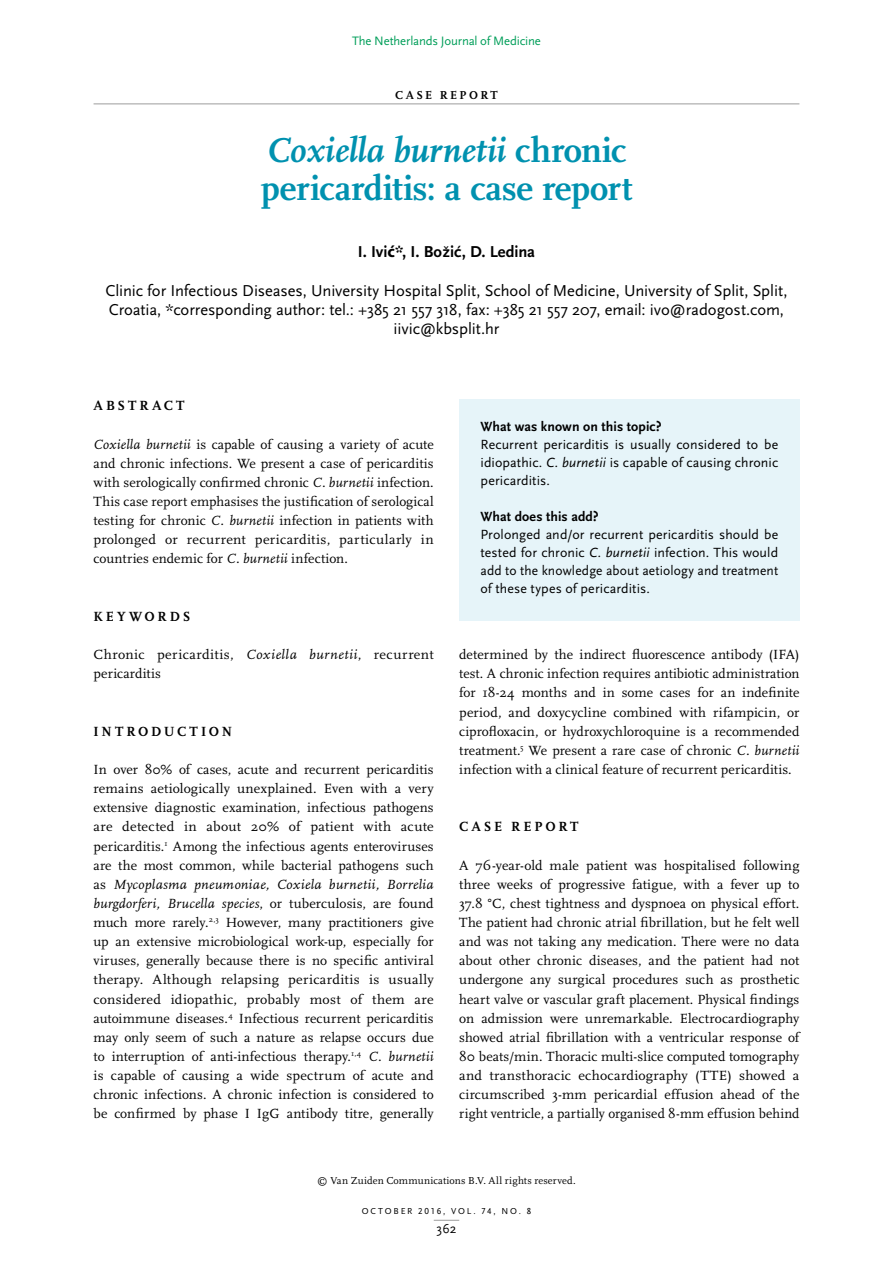
<style>
.page{position:relative;width:893px;height:1263px;background:#fff}
.page>*{position:absolute;margin:0;border:0;box-sizing:border-box;transform-origin:0 0}
.kop{font:700 36px/38.2px "Scala";letter-spacing:-.01em;color:#0091af}
.auteursinfo{font:16.5px/19.2px "Scala Sans";letter-spacing:-.005em;color:#000;text-align:center}
.auteurs{font:700 16.5px "Scala Sans";color:#000}
.brood{font:13.8px/19.2px "Scala";letter-spacing:.015em;color:#000;text-align:justify}
.kader_brood{font:13.8px/18px "Scala Sans";letter-spacing:.01em;color:#000;text-align:justify}
.kader_tussenkop{font:700 13.8px "Scala Sans";letter-spacing:.005em;color:#000}
.tussenkop_1{font:700 13.8px "Scala";letter-spacing:.205em;color:#000}
.tussenkop_1-2{font:700 13.8px "Scala";letter-spacing:.225em;color:#000}
.t1{font:13.5px "Scala Sans";color:#000}
.t2{font:12.75px "Scala Sans";letter-spacing:-.01em;color:#009e59}
.rubriek{font:700 12px "Scala";letter-spacing:.2em;color:#000}
.t3{font:10.5px "Scala";letter-spacing:.015em;color:#000}
.t4{font:9px "Scala Sans Caps";letter-spacing:.205em;color:#000}
.s1{font-family:"Scala OT";font-style:italic}
.s2{font-family:"Myriad Pro"}
.s3{font-style:italic}
</style>
<div class="page">
<svg style="left:434px;top:1220px;width:25px;height:1px"></svg>
<hr style="left:94px;top:104px;width:705px;height:1px;background:#9d9d9c">
<div style="left:459px;top:400px;width:340px;height:221px;background:#e6f4f9"></div>
<p class="t2" style="left:352px;top:34px;width:190px">The Netherlands Journal of Medicine</p>
<p class="rubriek" style="left:395px;top:88px;width:104px">CASE REPORT</p>
<p class="kop" style="left:260px;top:131px;width:373px"><span class="s1">Coxiella burnetii</span> chronic pericarditis: a case report</p>
<p class="auteurs" style="left:358px;top:243px;width:179px">I. Ivi<span class="s2">ć</span>*, I. Boˇzi´c, D. Ledina</p>
<p class="auteursinfo" style="left:105px;top:281px;width:683px">Clinic for Infectious Diseases, University Hospital Split, School of Medicine, University of Split, Split,<br>Croatia, *corresponding author: tel.: +385 21 557 318, fax: +385 21 557 207, email: ivo@radogost.com, iivic@kbsplit.hr</p>
<p class="tussenkop_1" style="left:94px;top:398px;width:92px">ABSTRACT</p>
<p class="brood" style="left:94px;top:435px;width:342px"><span class="s3">Coxiella burnetii</span> is capable of causing a variety of acute and chronic infections. We present a case of pericarditis with serologically confirmed chronic <span class="s3">C. burnetii</span> infection.<br>This case report emphasises the justification of serological testing for chronic <span class="s3">C. burnetii</span> infection in patients with prolonged or recurrent pericarditis, particularly in countries endemic for <span class="s3">C. burnetii</span> infection.</p>
<p class="tussenkop_1-2" style="left:94px;top:608px;width:99px">KEYWORDS</p>
<p class="brood" style="left:94px;top:645px;width:342px">Chronic pericarditis, <span class="s3">Coxiella burnetii</span>, recurrent pericarditis</p>
<p class="tussenkop_1" style="left:94px;top:723px;width:140px">INTRODUCTION</p>
<p class="brood" style="left:94px;top:760px;width:342px">In over 80% of cases, acute and recurrent pericarditis remains aetiologically unexplained. Even with a very extensive diagnostic examination, infectious pathogens are detected in about 20% of patient with acute pericarditis.<sup>1</sup> Among the infectious agents enteroviruses are the most common, while bacterial pathogens such as <span class="s3">Mycoplasma pneumoniae, Coxiela burnetii, Borrelia burgdorferi, Brucella species</span>, or tuberculosis, are found much more rarely.<sup>2,3</sup> However, many practitioners give up an extensive microbiological work-up, especially for viruses, generally because there is no specific antiviral therapy. Although relapsing pericarditis is usually considered idiopathic, probably most of them are autoimmune diseases.<sup>4</sup> Infectious recurrent pericarditis may only seem of such a nature as relapse occurs due to interruption of anti-infectious therapy.<sup>1,4</sup> <span class="s3">C. burnetii </span>is capable of causing a wide spectrum of acute and chronic infections. A chronic infection is considered to be confirmed by phase I IgG antibody titre, generally</p>
<p class="kader_tussenkop" style="left:480px;top:419px;width:183px">What was known on this topic?</p>
<p class="kader_brood" style="left:480px;top:436px;width:299px">Recurrent pericarditis is usually considered to be idiopathic. <span class="s3">C. burnetii</span> is capable of causing chronic pericarditis.</p>
<p class="kader_tussenkop" style="left:480px;top:509px;width:120px">What does this add?</p>
<p class="kader_brood" style="left:480px;top:526px;width:299px">Prolonged and/or recurrent pericarditis should be tested for chronic <span class="s3">C. burnetii</span> infection. This would add to the knowledge about aetiology and treatment of these types of pericarditis.</p>
<p class="brood" style="left:459px;top:645px;width:342px">determined by the indirect fluorescence antibody (IFA) test. A chronic infection requires antibiotic administration for 18-24 months and in some cases for an indefinite period, and doxycycline combined with rifampicin, or ciprofloxacin, or hydroxychloroquine is a recommended treatment.<sup>5</sup> We present a rare case of chronic <span class="s3">C. burnetii </span>infection with a clinical feature of recurrent pericarditis.</p>
<p class="tussenkop_1" style="left:459px;top:819px;width:121px">CASE REPORT</p>
<p class="brood" style="left:459px;top:856px;width:342px">A 76-year-old male patient was hospitalised following three weeks of progressive fatigue, with a fever up to 37.8 °C, chest tightness and dyspnoea on physical effort.<br>The patient had chronic atrial fibrillation, but he felt well and was not taking any medication. There were no data about other chronic diseases, and the patient had not undergone any surgical procedures such as prosthetic heart valve or vascular graft placement. Physical findings on admission were unremarkable. Electrocardiography showed atrial fibrillation with a ventricular response of 80 beats/min. Thoracic multi-slice computed tomography and transthoracic echocardiography (TTE) showed a circumscribed 3-mm pericardial effusion ahead of the right ventricle, a partially organised 8-mm effusion behind</p>
<p class="t3" style="left:317px;top:1174px;width:260px">© Van Zuiden Communications B.V. All rights reserved.</p>
<p class="t4" style="left:362px;top:1206px;width:171px">OCTOBER 2016, VOL. 74, NO. 8</p>
<p class="t1" style="left:437px;top:1221px;width:21px">362</p>
</div>
